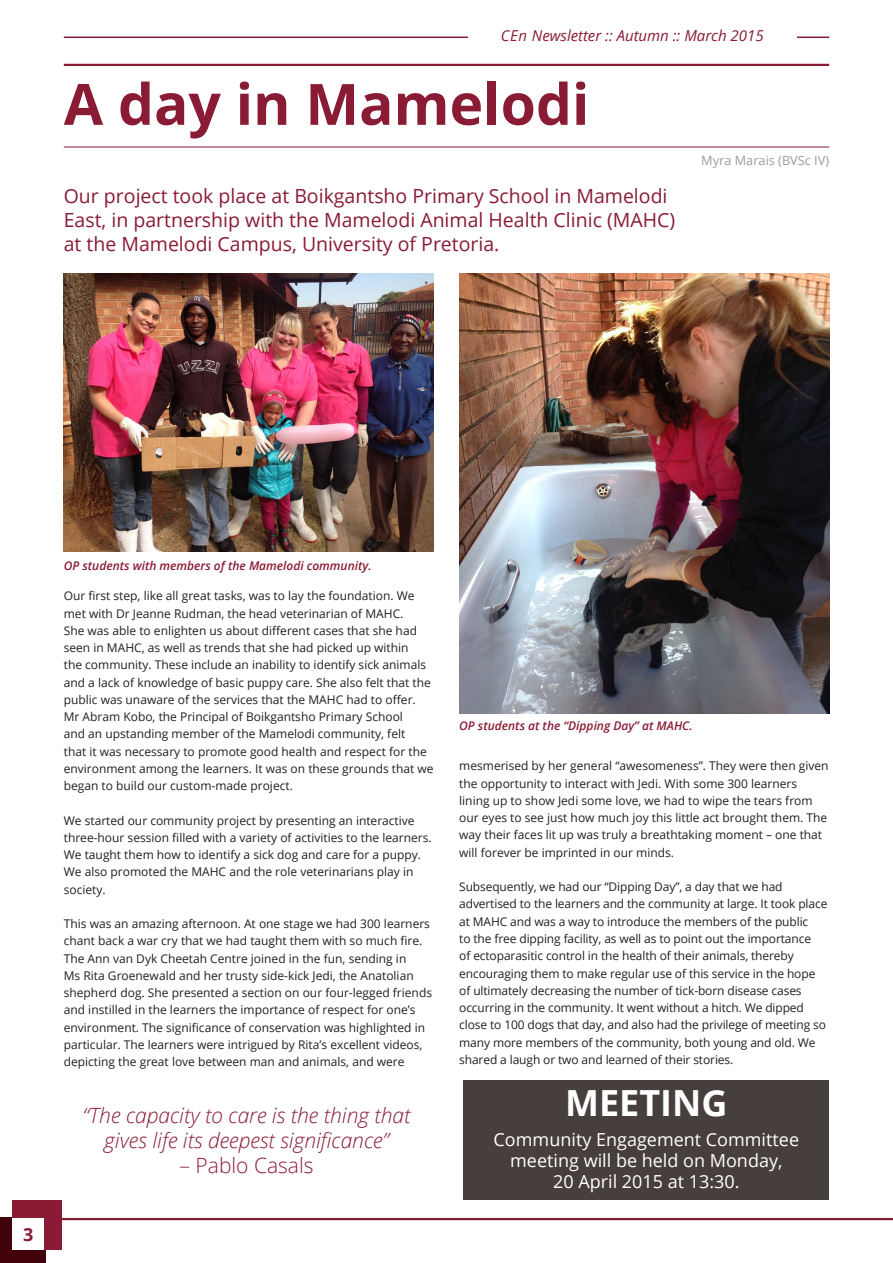
<style>
.page{position:relative;width:893px;height:1263px;background:#fff}
.page>*{position:absolute;margin:0;border:0;box-sizing:border-box;transform-origin:0 0}
.t1{font:700 57px "Open Sans";color:#891b35}
.t2{font:700 36px "Open Sans";color:#fff}
.t3{font:italic 300 21px/25.2px "Open Sans";color:#891b35;text-align:center}
.t4{font:300 21px "Open Sans";color:#891b35}
.t5{font:19.5px/24px "Open Sans";color:#891b35}
.t6{font:18px/21px "Open Sans";color:#fff;text-align:center}
.t7{font:700 18px "Open Sans";color:#891b35}
.t8{font:italic 15px "Open Sans";color:#891b35}
.t9{font:12.75px "Open Sans";color:#a09c9b}
.t10{font:12px/17.2px "Open Sans";color:#231f20}
.t11{font:italic 600 12px "Open Sans";color:#891b35}
</style>
<div class="page">
<hr style="left:64px;top:37px;width:765px;height:1px;background:#891b35">
<hr style="left:56px;top:1218px;width:837px;height:2px;background:#891b35">
<div style="left:468px;top:29px;width:329px;height:19px;background:#fff"></div>
<div style="left:0;top:1217px;width:46px;height:46px;background:#42020b"></div>
<div style="left:12px;top:1200px;width:50px;height:50px;background:#891b35"></div>
<div style="left:12px;top:1218px;width:32px;height:32px;background:#fff"></div>
<hr style="left:64px;top:147px;width:765px;height:1px;background:#891b35">
<hr style="left:64px;top:64px;width:765px;height:2px;background:#891b35">
<div style="left:463px;top:1080px;width:366px;height:119px;background:#463f3d"></div>
<img style="left:459px;top:274px;width:370px;height:439px">
<img style="left:64px;top:274px;width:370px;height:277px">
<p class="t8" style="left:501px;top:25px;width:264px">CEn Newsletter :: Autumn :: March 2015</p>
<p class="t1" style="left:64px;top:64px;width:527px">A day in Mamelodi</p>
<p class="t5" style="left:64px;top:184px;width:613px">Our project took place at Boikgantsho Primary School in Mamelodi<br>East, in partnership with the Mamelodi Animal Health Clinic (MAHC) at the Mamelodi Campus, University of Pretoria.</p>
<p class="t9" style="left:701px;top:152px;width:129px">Myra Marais (BVSc IV)</p>
<p class="t7" style="left:23px;top:1221px;width:12px">3</p>
<p class="t11" style="left:64px;top:557px;width:309px">OP students with members of the Mamelodi community.</p>
<p class="t10" style="left:64px;top:587px;width:371px">Our first step, like all great tasks, was to lay the foundation. We met with Dr Jeanne Rudman, the head veterinarian of MAHC.<br>She was able to enlighten us about different cases that she had seen in MAHC, as well as trends that she had picked up within<br>the community. These include an inability to identify sick animals and a lack of knowledge of basic puppy care. She also felt that the public was unaware of the services that the MAHC had to offer.<br>Mr Abram Kobo, the Principal of Boikgantsho Primary School<br>and an upstanding member of the Mamelodi community, felt<br>that it was necessary to promote good health and respect for the environment among the learners. It was on these grounds that we began to build our custom-made project.</p>
<p class="t10" style="left:64px;top:811px;width:369px">We started our community project by presenting an interactive three-hour session filled with a variety of activities to the learners.<br>We taught them how to identify a sick dog and care for a puppy.<br>We also promoted the MAHC and the role veterinarians play in society.</p>
<p class="t10" style="left:64px;top:915px;width:370px">This was an amazing afternoon. At one stage we had 300 learners chant back a war cry that we had taught them with so much fire.<br>The Ann van Dyk Cheetah Centre joined in the fun, sending in<br>Ms Rita Groenewald and her trusty side-kick Jedi, the Anatolian shepherd dog. She presented a section on our four-legged friends and instilled in the learners the importance of respect for one’s environment. The significance of conservation was highlighted in particular. The learners were intrigued by Rita’s excellent videos, depicting the great love between man and animals, and were</p>
<p class="t3" style="left:83px;top:1101px;width:329px">“The capacity to care is the thing that gives life its deepest significance”</p>
<p class="t4" style="left:180px;top:1151px;width:136px">– Pablo Casals</p>
<p class="t11" style="left:459px;top:718px;width:235px">OP students at the “Dipping Day” at MAHC.</p>
<p class="t10" style="left:459px;top:757px;width:371px">mesmerised by her general “awesomeness”. They were then given the opportunity to interact with Jedi. With some 300 learners lining up to show Jedi some love, we had to wipe the tears from our eyes to see just how much joy this little act brought them. The way their faces lit up was truly a breathtaking moment – one that will forever be imprinted in our minds.</p>
<p class="t10" style="left:459px;top:878px;width:370px">Subsequently, we had our “Dipping Day”, a day that we had advertised to the learners and the community at large. It took place at MAHC and was a way to introduce the members of the public<br>to the free dipping facility, as well as to point out the importance<br>of ectoparasitic control in the health of their animals, thereby encouraging them to make regular use of this service in the hope of ultimately decreasing the number of tick-born disease cases occurring in the community. It went without a hitch. We dipped close to 100 dogs that day, and also had the privilege of meeting so many more members of the community, both young and old. We shared a laugh or two and learned of their stories.</p>
<p class="t2" style="left:565px;top:1078px;width:164px">MEETING</p>
<p class="t6" style="left:494px;top:1128px;width:307px">Community Engagement Committee meeting will be held on Monday,</p>
<p class="t6" style="left:553px;top:1170px;width:188px">20 April 2015 at 13:30.</p>
</div>
